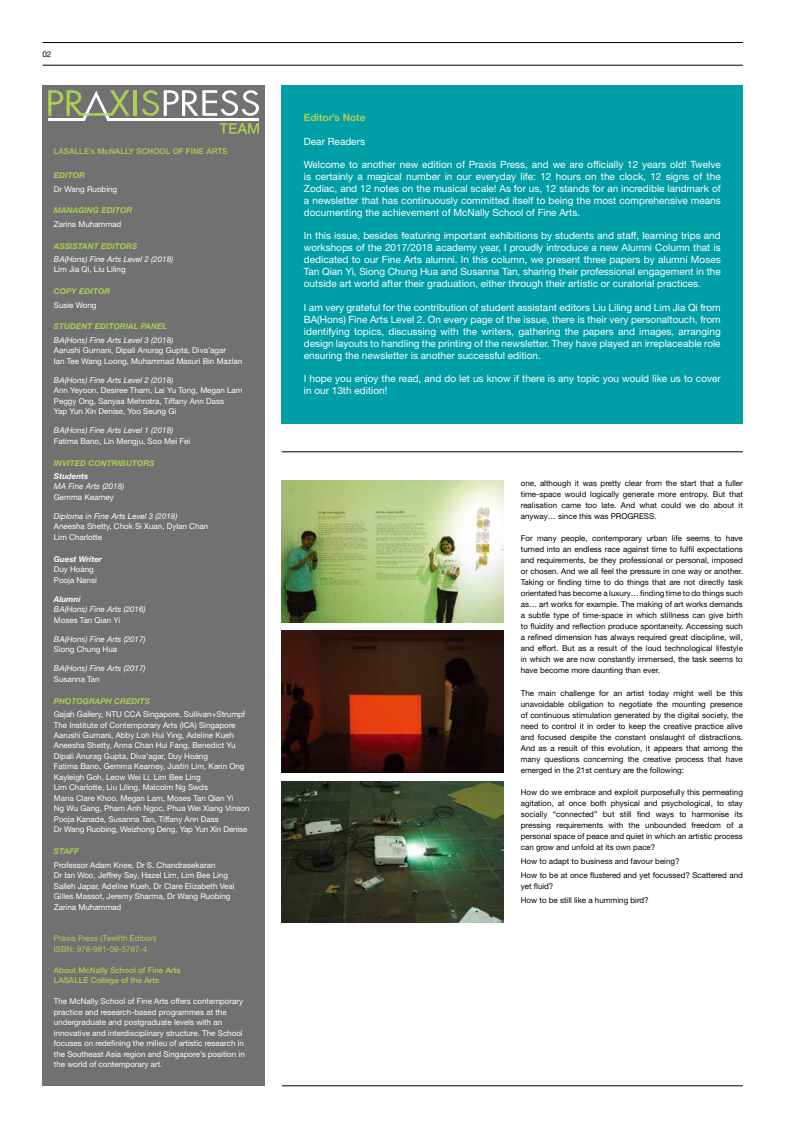
<style>
.page{position:relative;width:794px;height:1134px;background:#fff}
.page>*{position:absolute;margin:0;border:0;box-sizing:border-box;transform-origin:0 0}
.t1{font:10px/12px "Helvetica Neue LT Std";color:#fff;text-align:justify}
.t2{font:700 10px "Helvetica Neue LT Std";color:#aacf53}
.t3{font:8px/11px "Helvetica Neue LT Std";color:#000;text-align:justify}
.t4{font:8px/10.5px "Helvetica Neue LT Std";color:#fff}
.t5{font:italic 8px "Helvetica Neue LT Std";color:#fff}
.t6{font:italic 700 8px "Helvetica Neue LT Std";letter-spacing:.01em;color:#aacf53}
.t7{font:500 8px/10.5px "Helvetica Neue LT Std";color:#aacf53}
.t8{font:8px/10.5px "Helvetica Neue LT Std";color:#aacf53}
.t9{font:italic 700 8px "Helvetica Neue LT Std";color:#fff}
</style>
<div class="page">
<hr style="left:43px;top:1085px;width:700px;height:1px;background:#000">
<hr style="left:43px;top:42px;width:700px;height:1px;background:#000">
<hr style="left:43px;top:65px;width:700px;height:1px;background:#000">
<div style="left:0;top:1037px;width:282px;height:97px;background:#fff"></div>
<div style="left:282px;top:85px;width:461px;height:338px;background:#009fa8"></div>
<div style="left:43px;top:85px;width:222px;height:1001px;background:#727171"></div>
<hr style="left:133px;top:90px;width:4px;height:26px;background:#aacf53">
<svg style="left:142px;top:90px;width:117px;height:26px"></svg>
<svg style="left:48px;top:90px;width:82px;height:31px"></svg>
<hr style="left:48px;top:118px;width:36px;height:3px;background:#fff">
<hr style="left:108px;top:118px;width:151px;height:3px;background:#fff">
<svg style="left:219px;top:123px;width:40px;height:11px"></svg>
<hr style="left:282px;top:451px;width:461px;height:1px;background:#000">
<img style="left:282px;top:480px;width:222px;height:142px">
<img style="left:282px;top:631px;width:222px;height:141px">
<img style="left:282px;top:781px;width:222px;height:142px">
<p class="t3" style="left:43px;top:48px;width:10px">02</p>
<p class="t7" style="left:54px;top:145px;width:175px">LASALLE’s McNALLY SCHOOL OF FINE ARTS</p>
<p class="t6" style="left:54px;top:170px;width:32px">EDITOR</p>
<p class="t4" style="left:54px;top:183px;width:65px">Dr Wang Ruobing</p>
<p class="t6" style="left:54px;top:206px;width:80px">MANAGING EDITOR</p>
<p class="t4" style="left:54px;top:219px;width:69px">Zarina Muhammad</p>
<p class="t6" style="left:54px;top:241px;width:85px">ASSISTANT EDITORS</p>
<p class="t5" style="left:54px;top:254px;width:121px">BA(Hons) Fine Arts Level 2 (2018)</p>
<p class="t4" style="left:54px;top:264px;width:73px">Lim Jia Qi, Liu Liling</p>
<p class="t6" style="left:54px;top:286px;width:58px">COPY EDITOR</p>
<p class="t4" style="left:54px;top:299px;width:44px">Susie Wong</p>
<p class="t6" style="left:54px;top:322px;width:115px">STUDENT EDITORIAL PANEL</p>
<p class="t5" style="left:54px;top:335px;width:121px">BA(Hons) Fine Arts Level 3 (2018)</p>
<p class="t4" style="left:54px;top:345px;width:190px">Aarushi Gurnani, Dipali Anurag Gupta, Diva’agar<br>Ian Tee Wang Loong, Muhammad Masuri Bin Mazlan</p>
<p class="t5" style="left:54px;top:375px;width:121px">BA(Hons) Fine Arts Level 2 (2018)</p>
<p class="t4" style="left:54px;top:385px;width:190px">Ann Yeyoon, Desiree Tham, Lai Yu Tong, Megan Lam<br>Peggy Ong, Sanyaa Mehrotra, Tiffany Ann Dass<br>Yap Yun Xin Denise, Yoo Seung Gi</p>
<p class="t5" style="left:54px;top:426px;width:121px">BA(Hons) Fine Arts Level 1 (2018)</p>
<p class="t4" style="left:54px;top:436px;width:138px">Fatima Bano, Lin Mengju, Soo Mei Fei</p>
<p class="t6" style="left:54px;top:458px;width:102px">INVITED CONTRIBUTORS</p>
<p class="t9" style="left:54px;top:471px;width:36px">Students</p>
<p class="t5" style="left:54px;top:482px;width:72px">MA Fine Arts (2018)</p>
<p class="t4" style="left:54px;top:492px;width:62px">Gemma Kearney</p>
<p class="t5" style="left:54px;top:511px;width:125px">Diploma in Fine Arts Level 3 (2018)</p>
<p class="t4" style="left:54px;top:521px;width:156px">Aneesha Shetty, Chok Si Xuan, Dylan Chan<br>Lim Charlotte</p>
<p class="t9" style="left:54px;top:554px;width:50px">Guest Writer</p>
<p class="t4" style="left:54px;top:564px;width:44px">Duy Hoàng<br>Pooja Nansi</p>
<p class="t9" style="left:54px;top:594px;width:28px">Alumni</p>
<p class="t5" style="left:54px;top:605px;width:93px">BA(Hons) Fine Arts (2016)</p>
<p class="t4" style="left:54px;top:615px;width:68px">Moses Tan Qian Yi</p>
<p class="t5" style="left:54px;top:634px;width:93px">BA(Hons) Fine Arts (2017)</p>
<p class="t4" style="left:54px;top:644px;width:65px">Siong Chung Hua</p>
<p class="t5" style="left:54px;top:664px;width:93px">BA(Hons) Fine Arts (2017)</p>
<p class="t4" style="left:54px;top:674px;width:47px">Susanna Tan</p>
<p class="t6" style="left:54px;top:696px;width:98px">PHOTOGRAPH CREDITS</p>
<p class="t4" style="left:54px;top:709px;width:197px">Gajah Gallery, NTU CCA Singapore, Sullivan+Strumpf The Institute of Contemporary Arts (ICA) Singapore Aarushi Gurnani, Abby Loh Hui Ying, Adeline Kueh Aneesha Shetty, Anna Chan Hui Fang, Benedict Yu Dipali Anurag Gupta, Diva’agar, Duy Hoàng<br>Fatima Bano, Gemma Kearney, Justin Lim, Karin Ong Kayleigh Goh, Leow Wei Li, Lim Bee Ling<br>Lim Charlotte, Liu Liling, Malcolm Ng Swds<br>Maria Clare Khoo, Megan Lam, Moses Tan Qian Yi<br>Ng Wu Gang, Pham Anh Ngoc, Phua Wei Xiang Vinson Pooja Kanade, Susanna Tan, Tiffany Ann Dass<br>Dr Wang Ruobing, Weizhong Deng, Yap Yun Xin Denise</p>
<p class="t6" style="left:54px;top:846px;width:26px">STAFF</p>
<p class="t4" style="left:54px;top:859px;width:182px">Professor Adam Knee, Dr S. Chandrasekaran<br>Dr Ian Woo, Jeffrey Say, Hazel Lim, Lim Bee Ling Salleh Japar, Adeline Kueh, Dr Clare Elizabeth Veal Gilles Massot, Jeremy Sharma, Dr Wang Ruobing Zarina Muhammad</p>
<p class="t8" style="left:54px;top:933px;width:104px">Praxis Press (Twelfth Edition)<br>ISBN: 978-981-09-5767-4</p>
<p class="t7" style="left:54px;top:964px;width:128px">About McNally School of Fine Arts<br>LASALLE College of the Arts</p>
<p class="t4" style="left:54px;top:996px;width:192px">The McNally School of Fine Arts offers contemporary practice and research-based programmes at the undergraduate and postgraduate levels with an innovative and interdisciplinary structure. The School focuses on redefining the milieu of artistic research in the Southeast Asia region and Singapore’s position in the world of contemporary art.</p>
<p class="t2" style="left:304px;top:112px;width:63px">Editor’s Note</p>
<p class="t1" style="left:304px;top:135px;width:63px">Dear Readers</p>
<p class="t1" style="left:304px;top:158px;width:418px">Welcome to another new edition of Praxis Press, and we are officially 12 years old! Twelve is certainly a magical number in our everyday life: 12 hours on the clock, 12 signs of the Zodiac, and 12 notes on the musical scale! As for us, 12 stands for an incredible landmark of a newsletter that has continuously committed itself to being the most comprehensive means documenting the achievement of McNally School of Fine Arts.</p>
<p class="t1" style="left:304px;top:230px;width:418px">In this issue, besides featuring important exhibitions by students and staff, learning trips and workshops of the 2017/2018 academy year, I proudly introduce a new Alumni Column that is dedicated to our Fine Arts alumni. In this column, we present three papers by alumni Moses Tan Qian Yi, Siong Chung Hua and Susanna Tan, sharing their professional engagement in the outside art world after their graduation, either through their artistic or curatorial practices.</p>
<p class="t1" style="left:304px;top:301px;width:418px">I am very grateful for the contribution of student assistant editors Liu Liling and Lim Jia Qi from BA(Hons) Fine Arts Level 2. On every page of the issue, there is their very personaltouch, from identifying topics, discussing with the writers, gathering the papers and images, arranging design layouts to handling the printing of the newsletter. They have played an irreplaceable role ensuring the newsletter is another successful edition.</p>
<p class="t1" style="left:304px;top:372px;width:418px">I hope you enjoy the read, and do let us know if there is any topic you would like us to cover in our 13th edition!</p>
<p class="t3" style="left:521px;top:478px;width:224px">one, although it was pretty clear from the start that a fuller time-space would logically generate more entropy. But that realisation came too late. And what could we do about it anyway… since this was PROGRESS.</p>
<p class="t3" style="left:521px;top:533px;width:224px">For many people, contemporary urban life seems to have turned into an endless race against time to fulfil expectations and requirements, be they professional or personal, imposed or chosen. And we all feel the pressure in one way or another.<br>Taking or finding time to do things that are not directly task orientated has become a luxury… finding time to do things such as… art works for example. The making of art works demands a subtle type of time-space in which stillness can give birth to fluidity and reflection produce spontaneity. Accessing such a refined dimension has always required great discipline, will, and effort. But as a result of the loud technological lifestyle in which we are now constantly immersed, the task seems to have become more daunting than ever.</p>
<p class="t3" style="left:521px;top:687px;width:224px">The main challenge for an artist today might well be this unavoidable obligation to negotiate the mounting presence of continuous stimulation generated by the digital society, the need to control it in order to keep the creative practice alive and focused despite the constant onslaught of distractions.<br>And as a result of this evolution, it appears that among the many questions concerning the creative process that have emerged in the 21st century are the following:</p>
<p class="t3" style="left:521px;top:787px;width:224px">How do we embrace and exploit purposefully this permeating agitation, at once both physical and psychological, to stay socially “connected” but still find ways to harmonise its pressing requirements with the unbounded freedom of a personal space of peace and quiet in which an artistic process can grow and unfold at its own pace?</p>
<p class="t3" style="left:521px;top:854px;width:224px;line-height:13.8px">How to adapt to business and favour being?<br>How to be at once flustered and yet focussed? Scattered and</p>
<p class="t3" style="left:521px;top:879px;width:129px;line-height:13.8px">yet fluid?<br>How to be still like a humming bird?</p>
</div>
